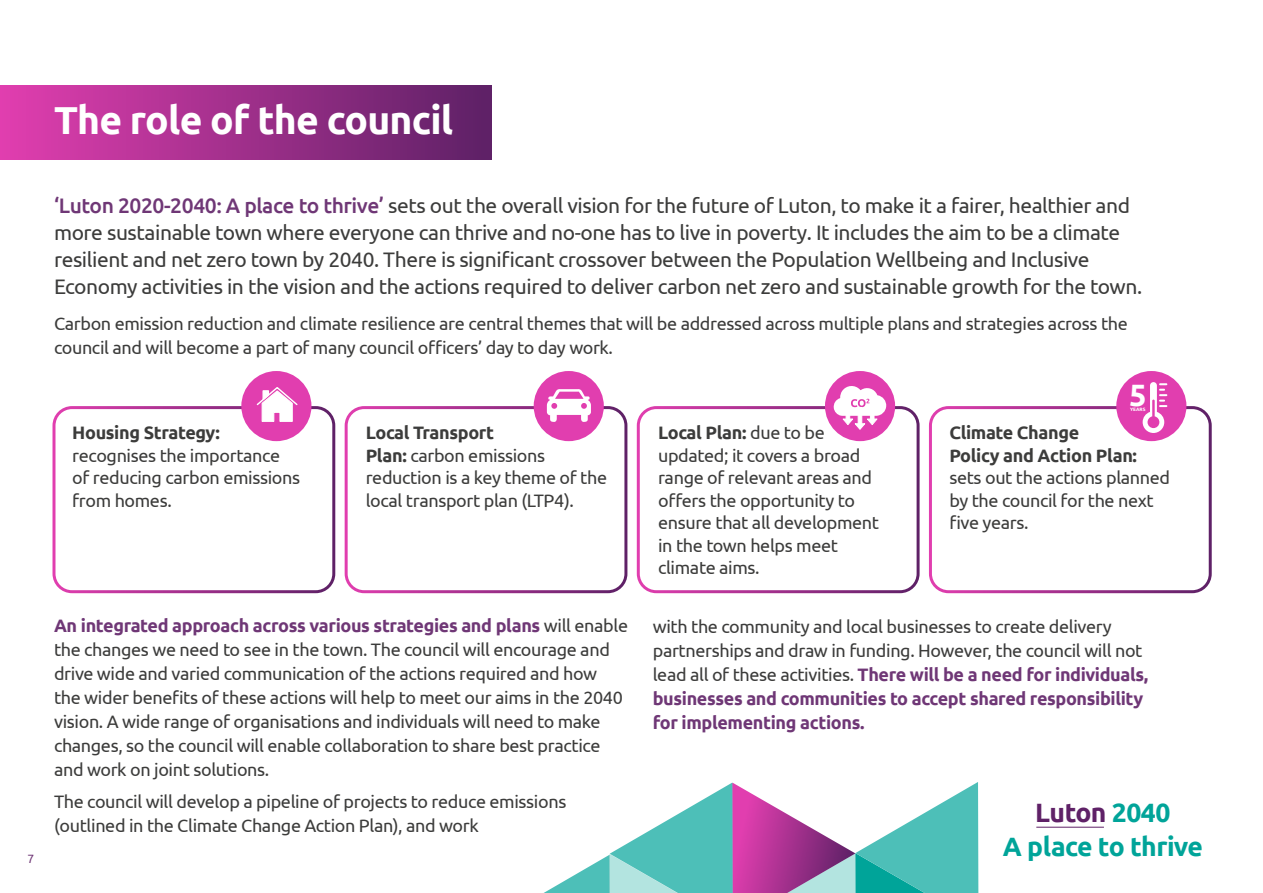
<style>
.page{position:relative;width:1263px;height:893px;background:#fff}
.page>*{position:absolute;margin:0;border:0;box-sizing:border-box;transform-origin:0 0}
.t1{font:700 39px "Ubuntu";letter-spacing:-.02em;color:#fff}
.t2{font:700 30.9px "Ubuntu";color:#fff}
.t3{font:700 26.55px "Ubuntu";letter-spacing:-.02em;color:#00a499}
.t4{font:700 26.55px "Ubuntu";letter-spacing:-.02em;color:#5f2167}
.t5{font:21px/27px "Ubuntu";letter-spacing:-.02em;color:#3c3c3b}
.t6{font:18px/22.5px "Ubuntu";letter-spacing:-.02em;color:#3c3c3b}
.t7{font:12px "Ubuntu";color:#6f3776}
.t8{font:700 4.8px "Ubuntu";color:#fff}
.s1{font-weight:500;color:#6f3776}
.s2{font-weight:700}
.s3{font-weight:700;color:#6f3776}
.s4{color:#00a499}
</style>
<div class="page">
<hr style="left:1036px;top:827px;width:68px;height:1px;background:#5f2167">
<div style="left:0;top:85px;width:492px;height:75px;background:linear-gradient(to right,#e13eaf,#5d2166)"></div>
<div style="left:52px;top:406px;width:283px;height:187px;border:3px solid #fff;border-radius:18px"></div>
<div style="left:637px;top:406px;width:282px;height:187px;border:3px solid #fff;border-radius:18px"></div>
<div style="left:345px;top:406px;width:282px;height:187px;border:3px solid #fff;border-radius:18px"></div>
<div style="left:929px;top:406px;width:283px;height:187px;border:3px solid #fff;border-radius:18px"></div>
<div style="left:534px;top:371px;width:70px;height:70px;background:#e13eaf;border-radius:50%"></div>
<div style="left:825px;top:371px;width:70px;height:70px;background:#e13eaf;border-radius:50%"></div>
<div style="left:1116px;top:371px;width:70px;height:70px;background:#e13eaf;border-radius:50%"></div>
<svg style="left:1143px;top:382px;width:23px;height:51px"></svg>
<svg style="left:833px;top:386px;width:53px;height:44px"></svg>
<svg style="left:547px;top:389px;width:44px;height:33px"></svg>
<div style="left:241px;top:371px;width:70px;height:70px;background:#e13eaf;border-radius:50%"></div>
<svg style="left:257px;top:387px;width:41px;height:35px"></svg>
<svg style="left:544px;top:782px;width:434px;height:111px"></svg>
<p class="t1" style="left:54px;top:96px;width:401px">The role of the council</p>
<p class="t7" style="left:28px;top:851px;width:8px">7</p>
<p class="t5" style="left:54px;top:191px;width:1090px"><span class="s1">‘Luton 2020-2040: A place to thrive’</span> sets out the overall vision for the future of Luton, to make it a fairer, healthier and more sustainable town where everyone can thrive and no-one has to live in poverty. It includes the aim to be a climate resilient and net zero town by 2040. There is significant crossover between the Population Wellbeing and Inclusive Economy activities in the vision and the actions required to deliver carbon net zero and sustainable growth for the town.</p>
<p class="t6" style="left:54px;top:311px;width:1075px;line-height:24px">Carbon emission reduction and climate resilience are central themes that will be addressed across multiple plans and strategies across the council and will become a part of many council officers’ day to day work.</p>
<p class="t2" style="left:1129px;top:376px;width:19px">5</p>
<p class="t8" style="left:1130px;top:407px;width:17px">YEARS</p>
<p class="t6" style="left:72px;top:421px;width:229px"><span class="s2">Housing Strategy: </span>recognises the importance of reducing carbon emissions from homes.</p>
<p class="t6" style="left:658px;top:421px;width:223px"><span class="s2">Local Plan:</span> due to be updated; it covers a broad range of relevant areas and offers the opportunity to ensure that all development in the town helps meet climate aims.</p>
<p class="t6" style="left:949px;top:421px;width:222px"><span class="s2">Climate Change<br>Policy and Action Plan: </span>sets out the actions planned by the council for the next five years.</p>
<p class="t6" style="left:366px;top:421px;width:243px"><span class="s2">Local Transport<br>Plan:</span> carbon emissions reduction is a key theme of the local transport plan (LTP4).</p>
<p class="t6" style="left:54px;top:613px;width:576px;line-height:24px"><span class="s3">An integrated approach across various strategies and plans</span> will enable the changes we need to see in the town. The council will encourage and drive wide and varied communication of the actions required and how the wider benefits of these actions will help to meet our aims in the 2040 vision. A wide range of organisations and individuals will need to make changes, so the council will enable collaboration to share best practice and work on joint solutions.</p>
<p class="t6" style="left:54px;top:789px;width:514px;line-height:24px">The council will develop a pipeline of projects to reduce emissions (outlined in the Climate Change Action Plan), and work</p>
<p class="t6" style="left:653px;top:614px;width:497px;line-height:24px">with the community and local businesses to create delivery partnerships and draw in funding. However, the council will not lead all of these activities. <span class="s3">There will be a need for individuals, businesses and communities to accept shared responsibility for implementing actions.</span></p>
<h3 class="t4" style="left:1035px;top:796px;width:137px">Luton <span class="s4">2040</span></h3>
<h3 class="t3" style="left:1003px;top:831px;width:201px">A place to thrive</h3>
</div>
